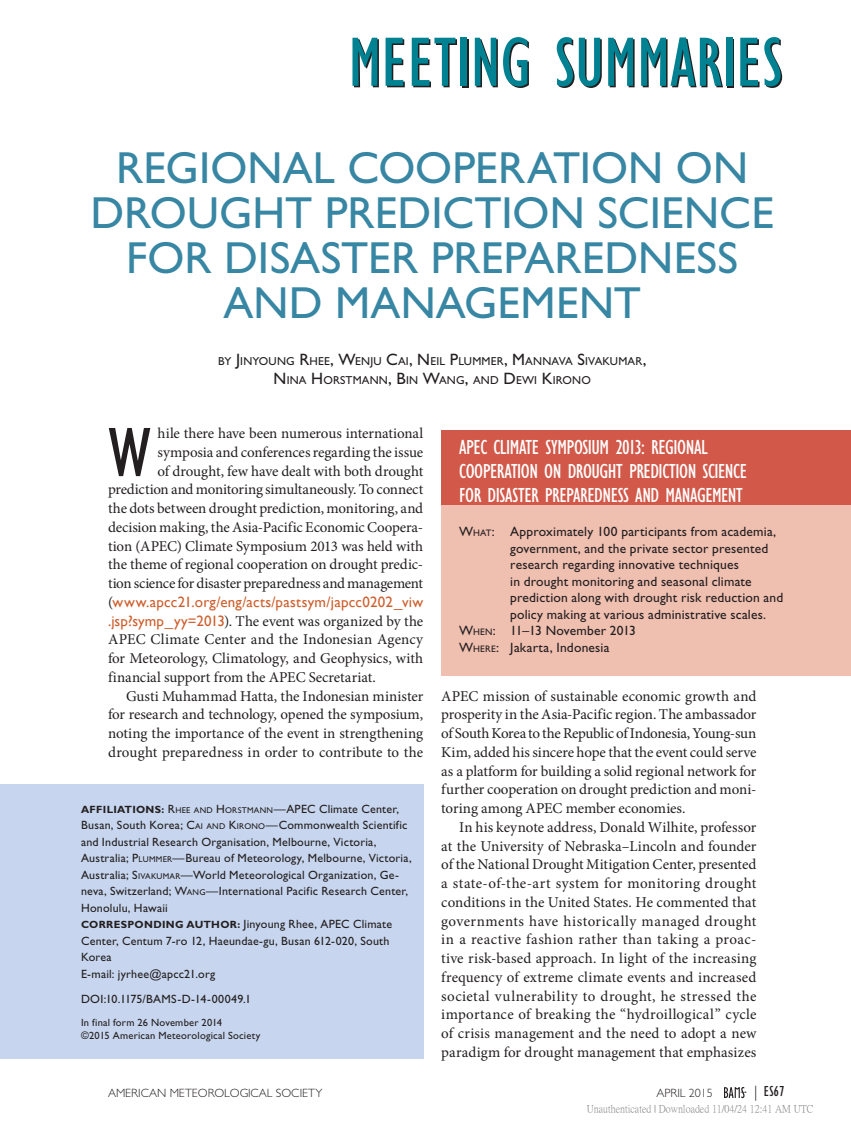
<style>
.page{position:relative;width:851px;height:1134px;background:#fff}
.page>*{position:absolute;margin:0;border:0;box-sizing:border-box;transform-origin:0 0}
.First_Paragraph_w_Dr{font:condensed 71.1px "Gill Sans Std";color:#231f20}
.Article_Title__Main{font:45px/45px "Gill Sans Std";color:#3786a3;text-align:center}
.Sidebar_Title__R_col{font:condensed 21px/24px "Gill Sans Std";letter-spacing:-.02em;color:#fff}
.Body_Text{font:15px/18.8px "Minion Pro";color:#231f20;text-align:justify}
.First_Paragraph_w_Dr-2{font:15px "Minion Pro";letter-spacing:-.01em;color:#231f20}
.First_Paragraph_w_Dr-3{font:15px "Gill Sans";letter-spacing:.015em;color:#ce5e2c}
.First_Paragraph_w_Dr-4{font:15px "Minion Pro";letter-spacing:.01em;color:#231f20}
.t1{font:condensed 15px "Gill Sans Std";color:#231f20}
.Sidebar_First_Paragr{font:13.5px/16.5px "Gill Sans Std";letter-spacing:.015em;color:#231f20}
.Affiliation_Correspo{font:12px/16.5px "Gill Sans Std";letter-spacing:.015em;color:#231f20}
.e-mail{font:12px "Gill Sans Std";letter-spacing:.015em;color:#231f20}
.t2{font:300 12px "Gill Sans Std";color:#231f20}
.Authors{font:11.55px/19.5px "Gill Sans Std";letter-spacing:.015em;color:#231f20;text-align:center}
.In_Final_Form_Copyri{font:10.5px/13.5px "Gill Sans Std";letter-spacing:.02em;color:#231f20}
.t3{font:10.5px "P Ming Li U";color:rgb(0 0 0/.5)}
.s1{font-size:16.5px}
.s2{font-style:inherit}
.s3{font-size:9.45px}
.s4{font-family:"Minion Pro";color:#231f20}
.s5{font-family:"Gill Sans";color:#ce5e2c}
.s6{font-weight:700;font-size:10.5px}
.s7{font-size:8.4px}
.s8{font-weight:300;font-stretch:normal}
</style>
<div class="page">
<svg style="left:724px;top:1087px;width:22px;height:11px"></svg>
<div style="left:441px;top:454px;width:409px;height:222px;background:#efbfb0"></div>
<div style="left:441px;top:430px;width:409px;height:75px;background:#d25849"></div>
<div style="left:0;top:785px;width:423px;height:274px;background:#c7d6ee"></div>
<div style="left:462px;top:39px;width:6px;height:48px;background:#008293"></div>
<svg style="left:727px;top:39px;width:6px;height:48px"></svg>
<svg style="left:352px;top:38px;width:27px;height:49px"></svg>
<svg style="left:385px;top:38px;width:20px;height:49px"></svg>
<svg style="left:412px;top:38px;width:45px;height:49px"></svg>
<div style="left:460px;top:38px;width:6px;height:48px;background:#008293"></div>
<svg style="left:475px;top:37px;width:54px;height:51px"></svg>
<svg style="left:556px;top:37px;width:45px;height:51px"></svg>
<svg style="left:608px;top:38px;width:26px;height:49px"></svg>
<svg style="left:641px;top:37px;width:82px;height:50px"></svg>
<div style="left:726px;top:38px;width:6px;height:48px;background:#008293"></div>
<svg style="left:740px;top:37px;width:42px;height:51px"></svg>
<p class="Article_Title__Main" style="left:91px;top:146px;width:684px">REGIONAL COOPERATION ON<br>DROUGHT PREDICTION SCIENCE<br>FOR DISASTER PREPAREDNESS<br>AND MANAGEMENT</p>
<p class="Authors" style="left:218px;top:351px;width:429px">BY <span class="s1">J</span>INYOUNG <span class="s1">R</span>HEE<span class="s1">, W</span>ENJU <span class="s1">C</span>AI<span class="s1">, N</span> EIL <span class="s1">P</span>LUMMER<span class="s1">, M</span>ANNAVA <span class="s1">S</span>IVAKUMAR<span class="s1">,<br>N</span> INA <span class="s1">H</span> ORSTMANN<span class="s1">, B</span>IN <span class="s1">W</span>ANG<span class="s1">,</span> AND <span class="s1">D</span>EWI <span class="s1">K</span>IRONO</p>
<p class="First_Paragraph_w_Dr" style="left:108px;top:414px;width:44px">W</p>
<p class="First_Paragraph_w_Dr-2" style="left:158px;top:423px;width:267px">hile there have been numerous international</p>
<p class="Sidebar_Title__R_col" style="left:459px;top:435px;width:289px">APEC CLIMATE SYMPOSIUM 2013: REGIONAL<br>COOPERATION ON DROUGHT PREDICTION SCIENCE<br>FOR DISASTER PREPAREDNESS AND MANAGEMENT</p>
<p class="Sidebar_First_Paragr" style="left:510px;top:524px;width:274px;text-indent:-51px"><span class="s2">W</span><span class="s3">HAT</span>: Approximately 100 participants from academia, government, and the private sector presented research regarding innovative techniques<br>in drought monitoring and seasonal climate prediction along with drought risk reduction and policy making at various administrative scales.</p>
<p class="Sidebar_First_Paragr" style="left:459px;top:623px;width:178px"><span class="s2">W</span><span class="s3">HEN</span>: 11–13 November 2013</p>
<p class="Sidebar_First_Paragr" style="left:459px;top:639px;width:152px"><span class="s2">W</span><span class="s3">HERE</span>: Jakarta, Indonesia</p>
<p class="First_Paragraph_w_Dr-2" style="left:158px;top:442px;width:267px">symposia and conferences regarding the issue</p>
<p class="First_Paragraph_w_Dr-2" style="left:158px;top:461px;width:267px">of drought, few have dealt with both drought</p>
<p class="First_Paragraph_w_Dr-2" style="left:108px;top:479px;width:316px">prediction and monitoring simultaneously. To connect</p>
<p class="First_Paragraph_w_Dr-2" style="left:108px;top:498px;width:316px">the dots between drought prediction, monitoring, and</p>
<p class="First_Paragraph_w_Dr-2" style="left:108px;top:517px;width:317px">decision making, the Asia-Pacific Economic Coopera-</p>
<p class="First_Paragraph_w_Dr-2" style="left:108px;top:536px;width:317px">tion (APEC) Climate Symposium 2013 was held with</p>
<p class="First_Paragraph_w_Dr-2" style="left:108px;top:554px;width:317px">the theme of regional cooperation on drought predic-</p>
<p class="First_Paragraph_w_Dr-2" style="left:108px;top:573px;width:316px">tion science for disaster preparedness and management</p>
<p class="First_Paragraph_w_Dr-3" style="left:108px;top:593px;width:317px"><span class="s4">(</span>www.apcc21.org/eng/acts/pastsym/japcc0202_viw</p>
<p class="First_Paragraph_w_Dr-2" style="left:108px;top:611px;width:316px"><span class="s5">.jsp?symp_yy=2013</span>). The event was organized by the</p>
<p class="First_Paragraph_w_Dr-4" style="left:108px;top:629px;width:316px">APEC Climate Center and the Indonesian Agency</p>
<p class="First_Paragraph_w_Dr-2" style="left:108px;top:648px;width:317px">for Meteorology, Climatology, and Geophysics, with</p>
<p class="First_Paragraph_w_Dr-2" style="left:108px;top:667px;width:269px">financial support from the APEC Secretariat.</p>
<p class="Body_Text" style="left:108px;top:686px;width:317px;text-indent:18px">Gusti Muhammad Hatta, the Indonesian minister for research and technology, opened the symposium, noting the importance of the event in strengthening drought preparedness in order to contribute to the</p>
<p class="Body_Text" style="left:441px;top:686px;width:317px">APEC mission of sustainable economic growth and prosperity in the Asia-Pacific region. The ambassador of South Korea to the Republic of Indonesia, Young-sun Kim, added his sincere hope that the event could serve as a platform for building a solid regional network for further cooperation on drought prediction and moni&shy;toring among APEC member economies.</p>
<p class="Body_Text" style="left:441px;top:818px;width:317px;text-indent:18px">In his keynote address, Donald Wilhite, professor at the University of Nebraska–Lincoln and founder of the National Drought Mitigation Center, presented a state-of-the-art system for monitoring drought conditions in the United States. He commented that governments have historically managed drought in a reactive fashion rather than taking a proac&shy;tive risk-based approach. In light of the increasing frequency of extreme climate events and increased societal vulnerability to drought, he stressed the importance of breaking the “hydroillogical” cycle of crisis management and the need to adopt a new paradigm for drought management that emphasizes</p>
<p class="Affiliation_Correspo" style="left:81px;top:801px;width:332px"><span class="s6">AFFILIATIONS:</span> <span class="s2">R</span><span class="s7">HEE AND</span> <span class="s2">H</span> <span class="s7">ORSTMANN</span>—APEC Climate Center, Busan, South Korea; <span class="s2">C</span><span class="s7">AI AND</span> <span class="s2">K</span><span class="s7">IRONO</span>—Commonwealth Scientific and Industrial Research Organisation, Melbourne, Victoria, Australia; <span class="s2">P</span><span class="s7">LUMMER</span>—Bureau of Meteorology, Melbourne, Victoria, Australia; <span class="s2">S</span><span class="s7">IVAKUMAR</span>—World Meteorological Organization, Ge&shy;neva, Switzerland; <span class="s2">W</span><span class="s7">ANG</span>—International Pacific Research Center, Honolulu, Hawaii</p>
<p class="Affiliation_Correspo" style="left:81px;top:916px;width:312px"><span class="s6">CORRESPONDING AUTHOR:</span> Jinyoung Rhee, APEC Climate<br>Center, Centum 7-ro 12, Haeundae-gu, Busan 612-020, South<br>Korea</p>
<p class="e-mail" style="left:81px;top:967px;width:136px">E-mail: jyrhee@apcc21.org</p>
<p class="e-mail" style="left:81px;top:992px;width:172px">DOI:10.1175/BAMS-D-14-00049.1</p>
<p class="In_Final_Form_Copyri" style="left:81px;top:1016px;width:181px">In final form 26 November 2014<br>©2015 American Meteorological Society</p>
<p class="t2" style="left:108px;top:1086px;width:216px">AMERICAN METEOROLOGICAL SOCIETY</p>
<p class="t2" style="left:656px;top:1086px;width:58px">APRIL 2015</p>
<p class="t1" style="left:754px;top:1083px;width:32px"><span class="s8">|</span> ES67</p>
<p class="t3" style="left:586px;top:1103px;width:228px">Unauthenticated | Downloaded 11/04/24 12:41 AM UTC</p>
</div>
